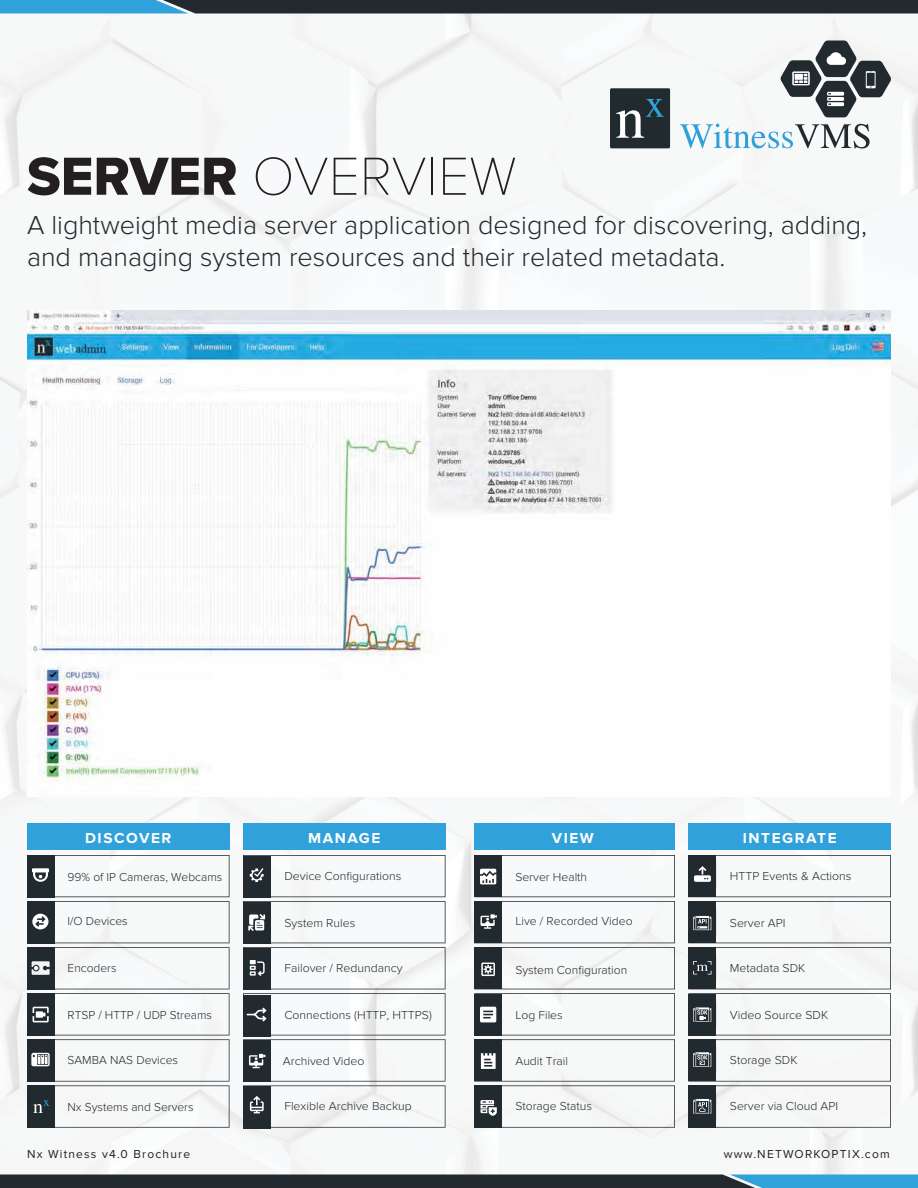
<style>
.page{position:relative;width:918px;height:1188px;background:#fff}
.page>*{position:absolute;margin:0;border:0;box-sizing:border-box;transform-origin:0 0}
.t1{font:100 55.5px "Proxima Nova T";color:#231f20}
.t2{font:300 27px/32.4px "Proxima Nova";color:#212a2f}
.t3{font:700 15px "Proxima Nova";letter-spacing:.1em;color:#fff}
.t4{font:300 12px "Proxima Nova";color:#212a2f}
.t5{font:12px "Proxima Nova";letter-spacing:.1em;color:#231f20}
.s1{font-family:"Proxima Nova Extrabld";font-weight:400}
</style>
<div class="page">
<img style="left:0;top:14px;width:918px;height:1160px">
<div style="left:243px;top:1086px;width:27px;height:43px;background:#212a2f"></div>
<div style="left:27px;top:824px;width:203px;height:26px;background:#30a1db"></div>
<div style="left:243px;top:824px;width:203px;height:26px;background:#30a1db"></div>
<div style="left:474px;top:824px;width:201px;height:26px;background:#30a1db"></div>
<div style="left:688px;top:824px;width:203px;height:26px;background:#30a1db"></div>
<svg style="left:27px;top:855px;width:203px;height:273px"></svg>
<svg style="left:243px;top:855px;width:203px;height:273px"></svg>
<svg style="left:474px;top:855px;width:201px;height:273px"></svg>
<svg style="left:688px;top:855px;width:203px;height:273px"></svg>
<svg style="left:0;top:0;width:918px;height:14px"></svg>
<svg style="left:780px;top:41px;width:111px;height:76px"></svg>
<div style="left:610px;top:88px;width:60px;height:60px;background:#212a2f;border-radius:2px"></div>
<svg style="left:616px;top:99px;width:48px;height:39px"></svg>
<svg style="left:680px;top:124px;width:190px;height:25px"></svg>
<svg style="left:0;top:1174px;width:918px;height:14px"></svg>
<img style="left:27px;top:310px;width:864px;height:486px">
<h1 class="t1" style="left:27px;top:135px;width:491px"><span class="s1">SERVER</span> OVERVIEW</h1>
<h2 class="t2" style="left:27px;top:209px;width:842px">A lightweight media server application designed for discovering, adding, and managing system resources and their related metadata.</h2>
<p class="t3" style="left:85px;top:829px;width:88px">DISCOVER</p>
<p class="t4" style="left:68px;top:870px;width:156px">99% of IP Cameras, Webcams</p>
<p class="t4" style="left:68px;top:914px;width:62px">I/O Devices</p>
<p class="t4" style="left:68px;top:961px;width:51px">Encoders</p>
<p class="t4" style="left:68px;top:1008px;width:146px">RTSP / HTTP / UDP Streams</p>
<p class="t4" style="left:68px;top:1053px;width:112px">SAMBA NAS Devices</p>
<p class="t4" style="left:68px;top:1100px;width:128px">Nx Systems and Servers</p>
<p class="t3" style="left:308px;top:829px;width:74px">MANAGE</p>
<p class="t4" style="left:284px;top:869px;width:119px">Device Configurations</p>
<p class="t4" style="left:284px;top:916px;width:72px">System Rules</p>
<p class="t4" style="left:284px;top:961px;width:120px">Failover / Redundancy</p>
<p class="t4" style="left:284px;top:1008px;width:149px">Connections (HTTP, HTTPS)</p>
<p class="t4" style="left:283px;top:1054px;width:83px">Archived Video</p>
<p class="t4" style="left:284px;top:1099px;width:129px">Flexible Archive Backup</p>
<p class="t3" style="left:552px;top:829px;width:43px">VIEW</p>
<p class="t4" style="left:515px;top:871px;width:73px">Server Health</p>
<p class="t4" style="left:515px;top:914px;width:119px">Live / Recorded Video</p>
<p class="t4" style="left:515px;top:963px;width:114px">System Configuration</p>
<p class="t4" style="left:515px;top:1008px;width:49px">Log Files</p>
<p class="t4" style="left:515px;top:1054px;width:54px">Audit Trail</p>
<p class="t4" style="left:515px;top:1099px;width:78px">Storage Status</p>
<p class="t3" style="left:743px;top:829px;width:95px">INTEGRATE</p>
<p class="t4" style="left:730px;top:869px;width:123px">HTTP Events &amp; Actions</p>
<p class="t4" style="left:730px;top:916px;width:57px">Server API</p>
<p class="t4" style="left:730px;top:961px;width:77px">Metadata SDK</p>
<p class="t4" style="left:730px;top:1008px;width:100px">Video Source SDK</p>
<p class="t4" style="left:730px;top:1053px;width:69px">Storage SDK</p>
<p class="t4" style="left:730px;top:1099px;width:110px">Server via Cloud API</p>
<p class="t5" style="left:27px;top:1147px;width:165px">Nx Witness v4.0 Brochure</p>
<p class="t5" style="left:724px;top:1147px;width:167px">www.NETWORKOPTIX.com</p>
</div>
